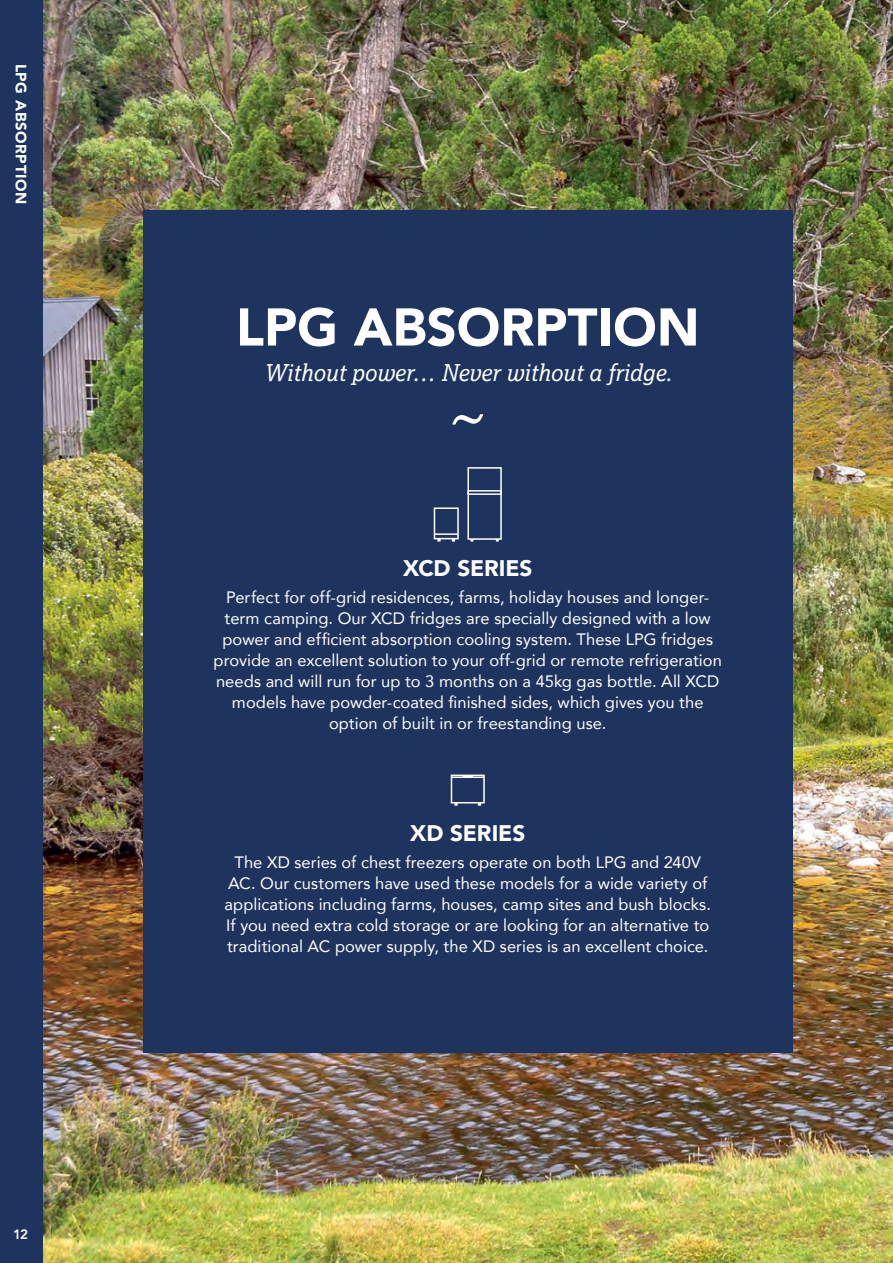
<style>
.page{position:relative;width:893px;height:1263px;background:#fff}
.page>*{position:absolute;margin:0;border:0;box-sizing:border-box;transform-origin:0 0}
.t1{font:900 52.5px "Avenir";color:#fff}
.t2{font:italic 23.25px "Lexia";color:#fff}
.t3{font:900 22.5px "Avenir";letter-spacing:-.005em;color:#fff}
.t4{font:16.5px/21px "Avenir";letter-spacing:.005em;color:#fff;text-align:center}
.t5{font:900 15px "Avenir";letter-spacing:.04em;color:#fff}
.t6{font:800 13.5px "Avenir";color:#fff}
</style>
<div class="page">
<img style="left:43px;top:0;width:850px;height:1263px">
<div style="left:0;top:0;width:43px;height:1263px;background:#1e345f"></div>
<div style="left:143px;top:210px;width:649px;height:843px;background:#1e345f"></div>
<svg style="left:452px;top:414px;width:31px;height:10px"></svg>
<div style="left:451px;top:774px;width:34px;height:29px;border:2px solid #fff"></div>
<svg style="left:454px;top:802px;width:4px;height:4px"></svg>
<svg style="left:478px;top:802px;width:3px;height:4px"></svg>
<svg style="left:463px;top:774px;width:10px;height:2px"></svg>
<hr style="left:451px;top:776px;width:33px;height:2px;background:#fff">
<div style="left:467px;top:467px;width:35px;height:73px;border:2px solid #fff"></div>
<div style="left:467px;top:490px;width:35px;height:5px;border:2px solid #fff"></div>
<svg style="left:470px;top:538px;width:3px;height:4px"></svg>
<svg style="left:496px;top:538px;width:3px;height:4px"></svg>
<div style="left:434px;top:507px;width:25px;height:32px;border:2px solid #fff"></div>
<svg style="left:437px;top:538px;width:4px;height:4px"></svg>
<svg style="left:452px;top:538px;width:3px;height:4px"></svg>
<hr style="left:434px;top:533px;width:24px;height:2px;background:#fff">
<p class="t5" style="left:34px;top:64px;width:142px;rotate:90deg">LPG ABSORPTION</p>
<p class="t6" style="left:13px;top:1224px;width:17px">12</p>
<h1 class="t1" style="left:236px;top:282px;width:465px">LPG ABSORPTION</h1>
<h2 class="t2" style="left:264px;top:357px;width:410px">Without power… Never without a fridge.</h2>
<h3 class="t3" style="left:403px;top:549px;width:131px">XCD SERIES</h3>
<p class="t4" style="left:214px;top:587px;width:510px">Perfect for off-grid residences, farms, holiday houses and longer&shy;term camping. Our XCD fridges are specially designed with a low power and efficient absorption cooling system. These LPG fridges provide an excellent solution to your off-grid or remote refrigeration needs and will run for up to 3 months on a 45kg gas bottle. All XCD models have powder-coated finished sides, which gives you the option of built in or freestanding use.</p>
<h3 class="t3" style="left:410px;top:813px;width:117px">XD SERIES</h3>
<p class="t4" style="left:225px;top:851px;width:488px">The XD series of chest freezers operate on both LPG and 240V AC. Our customers have used these models for a wide variety of applications including farms, houses, camp sites and bush blocks.<br>If you need extra cold storage or are looking for an alternative to traditional AC power supply, the XD series is an excellent choice.</p>
</div>
